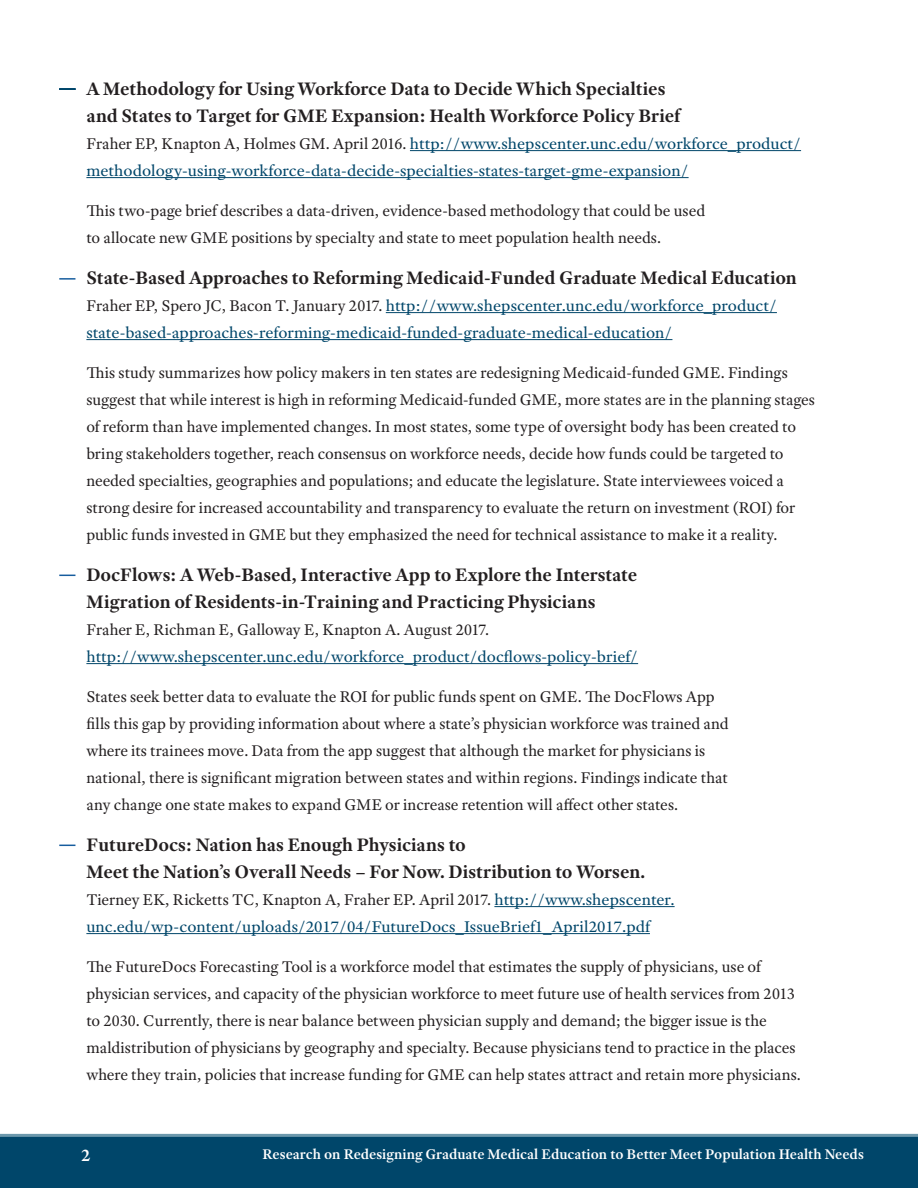
<style>
.page{position:relative;width:918px;height:1188px;background:#fff}
.page>*{position:absolute;margin:0;border:0;box-sizing:border-box;transform-origin:0 0}
.Body_UNCGA{font:700 19.5px/27px "Adobe Text Pro";letter-spacing:-.005em;color:#231f20}
.t1{font:700 18px "Adobe Text Pro";color:#fff}
.Body_UNCGA-2{font:16.5px/27px "Adobe Text Pro";color:#231f20}
.Body_UNCGA-3{font:16.5px/27px "Adobe Text Pro";color:#00466a;scale:1.05 1}
.t2{font:600 15px "Adobe Text Pro";color:#fff}
.s1{color:#231f20}
</style>
<div class="page">
<div style="left:0;top:1136px;width:918px;height:52px;background:#00466a"></div>
<hr style="left:0;top:1134px;width:918px;height:3px;background:#6c98ac">
<hr style="left:410px;top:150px;width:391px;height:1px;background:#00466a">
<hr style="left:86px;top:177px;width:603px;height:1px;background:#00466a">
<hr style="left:386px;top:312px;width:391px;height:1px;background:#00466a">
<hr style="left:86px;top:339px;width:586px;height:1px;background:#00466a">
<hr style="left:86px;top:663px;width:552px;height:1px;background:#00466a">
<hr style="left:494px;top:906px;width:181px;height:1px;background:#00466a">
<hr style="left:86px;top:933px;width:564px;height:1px;background:#00466a">
<svg style="left:59px;top:278px;width:16px;height:2px"></svg>
<svg style="left:59px;top:575px;width:16px;height:1px"></svg>
<svg style="left:59px;top:845px;width:16px;height:1px"></svg>
<svg style="left:59px;top:88px;width:16px;height:2px"></svg>
<p class="Body_UNCGA" style="left:86px;top:75px;width:595px">A Methodology for Using Workforce Data to Decide Which Specialties and States to Target for GME Expansion: Health Workforce Policy Brief</p>
<p class="Body_UNCGA-3" style="left:86px;top:130px;width:682px"><span class="s1">Fraher EP, Knapton A, Holmes GM. April 2016.</span> http://www.shepscenter.unc.edu/workforce_product/ methodology-using-workforce-data-decide-specialties-states-target-gme-expansion/</p>
<p class="Body_UNCGA-2" style="left:86px;top:197px;width:620px">This two-page brief describes a data-driven, evidence-based methodology that could be used to allocate new GME positions by specialty and state to meet population health needs.</p>
<p class="Body_UNCGA" style="left:86px;top:264px;width:712px">State-Based Approaches to Reforming Medicaid-Funded Graduate Medical Education</p>
<p class="Body_UNCGA-3" style="left:86px;top:292px;width:659px"><span class="s1">Fraher EP, Spero JC, Bacon T. January 2017.</span> http://www.shepscenter.unc.edu/workforce_product/ state-based-approaches-reforming-medicaid-funded-graduate-medical-education/</p>
<p class="Body_UNCGA-2" style="left:86px;top:359px;width:730px">This study summarizes how policy makers in ten states are redesigning Medicaid-funded GME. Findings suggest that while interest is high in reforming Medicaid-funded GME, more states are in the planning stages of reform than have implemented changes. In most states, some type of oversight body has been created to bring stakeholders together, reach consensus on workforce needs, decide how funds could be targeted to needed specialties, geographies and populations; and educate the legislature. State interviewees voiced a strong desire for increased accountability and transparency to evaluate the return on investment (ROI) for public funds invested in GME but they emphasized the need for technical assistance to make it a reality.</p>
<p class="Body_UNCGA" style="left:86px;top:561px;width:552px">DocFlows: A Web-Based, Interactive App to Explore the Interstate<br>Migration of Residents-in-Training and Practicing Physicians</p>
<p class="Body_UNCGA-3" style="left:86px;top:616px;width:527px"><span class="s1">Fraher E, Richman E, Galloway E, Knapton A. August 2017. </span>http://www.shepscenter.unc.edu/workforce_product/docflows-policy-brief/</p>
<p class="Body_UNCGA-2" style="left:86px;top:683px;width:644px">States seek better data to evaluate the ROI for public funds spent on GME. The DocFlows App fills this gap by providing information about where a state’s physician workforce was trained and where its trainees move. Data from the app suggest that although the market for physicians is national, there is significant migration between states and within regions. Findings indicate that any change one state makes to expand GME or increase retention will affect other states.</p>
<p class="Body_UNCGA" style="left:86px;top:831px;width:560px">FutureDocs: Nation has Enough Physicians to<br>Meet the Nation’s Overall Needs – For Now. Distribution to Worsen.</p>
<p class="Body_UNCGA-3" style="left:86px;top:886px;width:562px"><span class="s1">Tierney EK, Ricketts TC, Knapton A, Fraher EP. April 2017.</span> http://www.shepscenter. unc.edu/wp-content/uploads/2017/04/FutureDocs_IssueBrief1_April2017.pdf</p>
<p class="Body_UNCGA-2" style="left:86px;top:953px;width:716px">The FutureDocs Forecasting Tool is a workforce model that estimates the supply of physicians, use of physician services, and capacity of the physician workforce to meet future use of health services from 2013 to 2030. Currently, there is near balance between physician supply and demand; the bigger issue is the maldistribution of physicians by geography and specialty. Because physicians tend to practice in the places where they train, policies that increase funding for GME can help states attract and retain more physicians.</p>
<p class="t1" style="left:81px;top:1144px;width:11px">2</p>
<p class="t2" style="left:263px;top:1145px;width:603px">Research on Redesigning Graduate Medical Education to Better Meet Population Health Needs</p>
</div>
